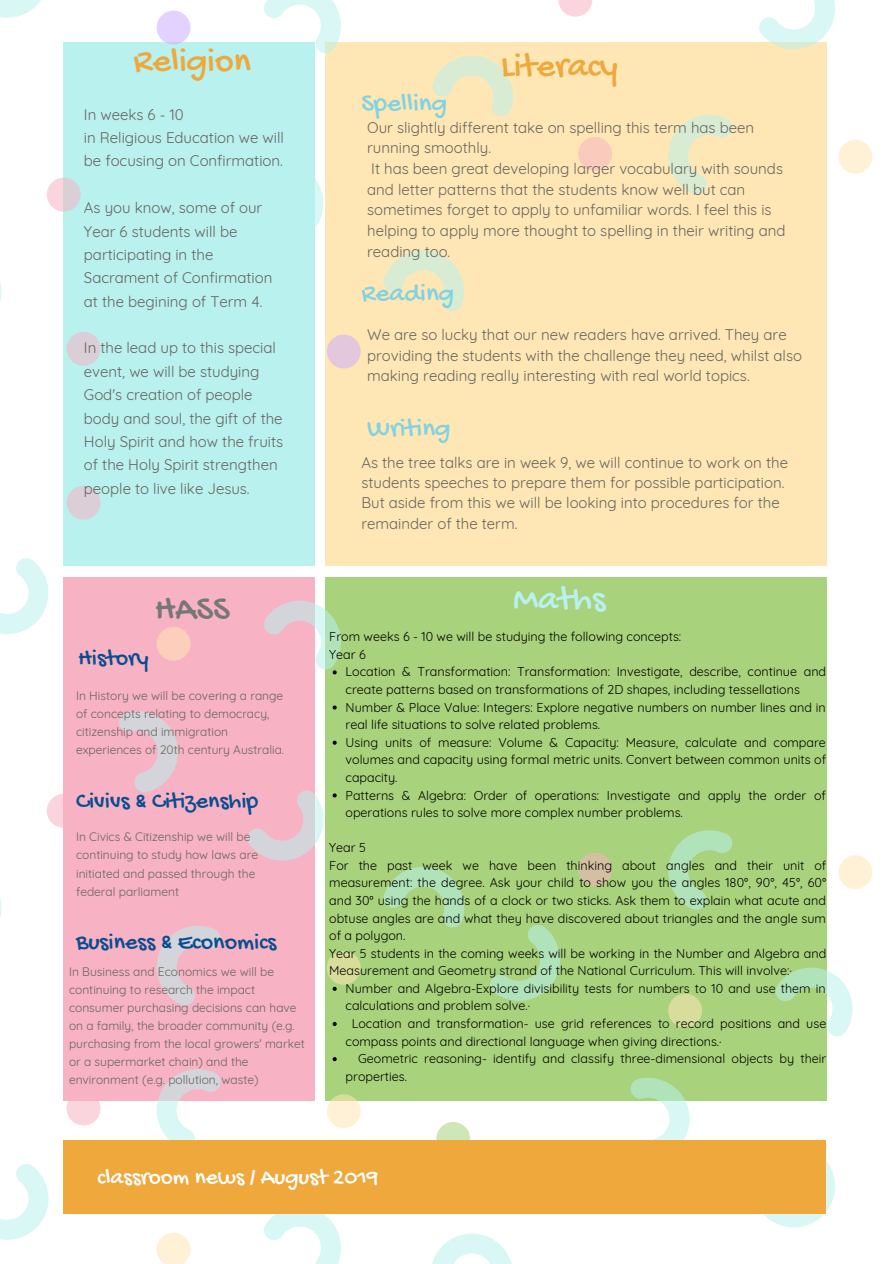
<style>
.page{position:relative;width:894px;height:1264px;background:#fff}
.page>*{position:absolute;margin:0;border:0;box-sizing:border-box;transform-origin:0 0}
.t1{font:36px "Gochi Hand";color:#eea83c}
.t2{font:36px "Gochi Hand";color:#b9f1ee}
.t3{font:36px "Gochi Hand";color:#777}
.t4{font:27px "Gochi Hand";color:#83d2e1}
.t5{font:24px "Gochi Hand";color:#084d90}
.t6{font:23.25px "Gochi Hand";color:#fff}
.t7{font:15px/23.4px "Quicksand";color:#67645e}
.t8{font:12.6px/17.5px "Quicksand";color:#000}
.t9{font:12px/18px "Quicksand";color:#67645e}
</style>
<div class="page">
<div style="left:63px;top:42px;width:251px;height:524px;background:#b9f1ee"></div>
<div style="left:325px;top:42px;width:501px;height:524px;background:#ffe7b5"></div>
<div style="left:63px;top:577px;width:251px;height:523px;background:#f7b3c3"></div>
<div style="left:325px;top:577px;width:501px;height:523px;background:#a9d27c"></div>
<svg style="left:47px;top:794px;width:34px;height:33px"></svg>
<div style="left:66px;top:486px;width:34px;height:33px;background:#dbced6;border-radius:50%"></div>
<div style="left:156px;top:627px;width:34px;height:33px;background:#fbcfbb;border-radius:50%"></div>
<div style="left:327px;top:950px;width:33px;height:34px;background:#d8dd9b;border-radius:50%"></div>
<svg style="left:0;top:558px;width:49px;height:76px"></svg>
<svg style="left:119px;top:711px;width:59px;height:81px"></svg>
<svg style="left:383px;top:866px;width:81px;height:62px"></svg>
<svg style="left:156px;top:926px;width:65px;height:79px"></svg>
<svg style="left:0;top:898px;width:2px;height:19px"></svg>
<div style="left:578px;top:852px;width:34px;height:34px;background:#d3c0a2;border-radius:50%"></div>
<svg style="left:436px;top:1121px;width:34px;height:34px"></svg>
<div style="left:668px;top:993px;width:34px;height:34px;background:#d8dd9b;border-radius:50%"></div>
<div style="left:838px;top:855px;width:34px;height:34px;background:#fff1d6;border-radius:50%"></div>
<svg style="left:490px;top:925px;width:70px;height:75px"></svg>
<svg style="left:757px;top:1155px;width:78px;height:73px"></svg>
<svg style="left:775px;top:961px;width:77px;height:76px"></svg>
<svg style="left:629px;top:1077px;width:64px;height:63px"></svg>
<svg style="left:432px;top:1233px;width:79px;height:30px"></svg>
<svg style="left:668px;top:830px;width:65px;height:80px"></svg>
<svg style="left:66px;top:1091px;width:34px;height:34px"></svg>
<svg style="left:156px;top:1232px;width:34px;height:31px"></svg>
<svg style="left:327px;top:1094px;width:33px;height:34px"></svg>
<svg style="left:0;top:1164px;width:49px;height:75px"></svg>
<svg style="left:262px;top:1213px;width:79px;height:50px"></svg>
<svg style="left:155px;top:1069px;width:67px;height:71px"></svg>
<svg style="left:47px;top:178px;width:34px;height:33px"></svg>
<div style="left:66px;top:332px;width:34px;height:34px;background:#dbced6;border-radius:50%"></div>
<div style="left:156px;top:11px;width:34px;height:33px;background:#e3d2ff;border-radius:50%"></div>
<div style="left:327px;top:334px;width:33px;height:34px;background:#e3c7dd;border-radius:50%"></div>
<svg style="left:0;top:0;width:41px;height:18px"></svg>
<svg style="left:314px;top:173px;width:10px;height:72px"></svg>
<svg style="left:264px;top:0;width:77px;height:55px"></svg>
<svg style="left:383px;top:250px;width:81px;height:61px"></svg>
<svg style="left:0;top:282px;width:2px;height:19px"></svg>
<svg style="left:558px;top:0;width:34px;height:17px"></svg>
<div style="left:578px;top:137px;width:34px;height:34px;background:#facabc;border-radius:50%"></div>
<div style="left:838px;top:140px;width:34px;height:34px;background:#fff1d6;border-radius:50%"></div>
<svg style="left:759px;top:0;width:76px;height:51px"></svg>
<svg style="left:668px;top:114px;width:64px;height:80px"></svg>
<svg style="left:432px;top:55px;width:81px;height:62px"></svg>
<div style="left:778px;top:1140px;width:47px;height:73px;background:#eea83c"></div>
<div style="left:110px;top:1140px;width:668px;height:73px;background:#eea83c"></div>
<div style="left:63px;top:1140px;width:47px;height:73px;background:#eea83c"></div>
<svg style="left:264px;top:595px;width:77px;height:79px"></svg>
<svg style="left:332px;top:705px;width:4px;height:4px"></svg>
<svg style="left:332px;top:740px;width:4px;height:4px"></svg>
<svg style="left:247px;top:789px;width:89px;height:72px"></svg>
<svg style="left:332px;top:986px;width:4px;height:4px"></svg>
<svg style="left:332px;top:1022px;width:4px;height:4px"></svg>
<svg style="left:332px;top:1057px;width:4px;height:4px"></svg>
<h1 class="t1" style="left:134px;top:42px;width:119px">Religion</h1>
<p class="t7" style="left:84px;top:102px;width:201px">In weeks 6 - 10<br>in Religious Education we will be focusing on Confirmation.</p>
<p class="t7" style="left:84px;top:196px;width:190px">As you know, some of our<br>Year 6 students will be participating in the<br>Sacrament of Confirmation at the begining of Term 4.</p>
<p class="t7" style="left:84px;top:336px;width:201px">In the lead up to this special event, we will be studying<br>God's creation of people body and soul, the gift of the<br>Holy Spirit and how the fruits of the Holy Spirit strengthen people to live like Jesus.</p>
<h1 class="t3" style="left:155px;top:590px;width:77px">HASS</h1>
<h3 class="t5" style="left:78px;top:645px;width:72px">History</h3>
<p class="t9" style="left:76px;top:686px;width:209px">In History we will be covering a range of concepts relating to democracy, citizenship and immigration experiences of 20th century Australia.</p>
<h3 class="t5" style="left:76px;top:788px;width:184px">Civivs &amp; Citizenship</h3>
<p class="t9" style="left:76px;top:828px;width:183px">In Civics &amp; Citizenship we will be continuing to study how laws are initiated and passed through the federal parliament</p>
<h3 class="t5" style="left:76px;top:929px;width:202px">Business &amp; Economics</h3>
<p class="t9" style="left:69px;top:962px;width:237px">In Business and Economics we will be continuing to research the impact consumer purchasing decisions can have on a family, the broader community (e.g. purchasing from the local growers' market or a supermarket chain) and the environment (e.g. pollution, waste)</p>
<h1 class="t1" style="left:500px;top:47px;width:118px">Literacy</h1>
<h2 class="t4" style="left:361px;top:90px;width:87px">Spelling</h2>
<p class="t7" style="left:367px;top:117px;width:419px;line-height:20.7px">Our slightly different take on spelling this term has been running smoothly.<br>It has been great developing larger vocabulary with sounds and letter patterns that the students know well but can sometimes forget to apply to unfamiliar words. I feel this is helping to apply more thought to spelling in their writing and reading too.</p>
<h2 class="t4" style="left:361px;top:279px;width:94px">Reading</h2>
<p class="t7" style="left:367px;top:325px;width:436px;line-height:20.2px">We are so lucky that our new readers have arrived. They are providing the students with the challenge they need, whilst also making reading really interesting with real world topics.</p>
<h2 class="t4" style="left:367px;top:414px;width:85px">Writing</h2>
<p class="t7" style="left:361px;top:452px;width:428px;line-height:20.2px">As the tree talks are in week 9, we will continue to work on the students speeches to prepare them for possible participation.<br>But aside from this we will be looking into procedures for the remainder of the term.</p>
<h1 class="t2" style="left:513px;top:580px;width:94px">Maths</h1>
<p class="t8" style="left:329px;top:627px;width:353px">From weeks 6 - 10 we will be studying the following concepts:<br>Year 6</p>
<p class="t8" style="left:345px;top:663px;width:482px">Location &amp; Transformation: Transformation: Investigate, describe, continue and create patterns based on transformations of 2D shapes, including tessellations Number &amp; Place Value: Integers: Explore negative numbers on number lines and in real life situations to solve related problems.<br>Using units of measure: Volume &amp; Capacity: Measure, calculate and compare volumes and capacity using formal metric units. Convert between common units of capacity.<br>Patterns &amp; Algebra: Order of operations: Investigate and apply the order of operations rules to solve more complex number problems.</p>
<p class="t8" style="left:329px;top:838px;width:498px">Year 5<br>For the past week we have been thinking about angles and their unit of measurement: the degree. Ask your child to show you the angles 180°, 90°, 45°, 60° and 30° using the hands of a clock or two sticks. Ask them to explain what acute and obtuse angles are and what they have discovered about triangles and the angle sum of a polygon.<br>Year 5 students in the coming weeks will be working in the Number and Algebra and Measurement and Geometry strand of the National Curriculum. This will involve:·</p>
<p class="t8" style="left:345px;top:979px;width:481px">Number and Algebra-Explore divisibility tests for numbers to 10 and use them in</p>
<p class="t8" style="left:345px;top:996px;width:186px">calculations and problem solve.·</p>
<p class="t8" style="left:352px;top:1014px;width:476px">Location and transformation- use grid references to record positions and use</p>
<p class="t8" style="left:345px;top:1032px;width:377px">compass points and directional language when giving directions.·</p>
<p class="t8" style="left:358px;top:1049px;width:469px">Geometric reasoning- identify and classify three-dimensional objects by their</p>
<p class="t8" style="left:345px;top:1067px;width:63px">properties.</p>
<h3 class="t6" style="left:98px;top:1165px;width:282px">classroom news / August 2019</h3>
</div>
